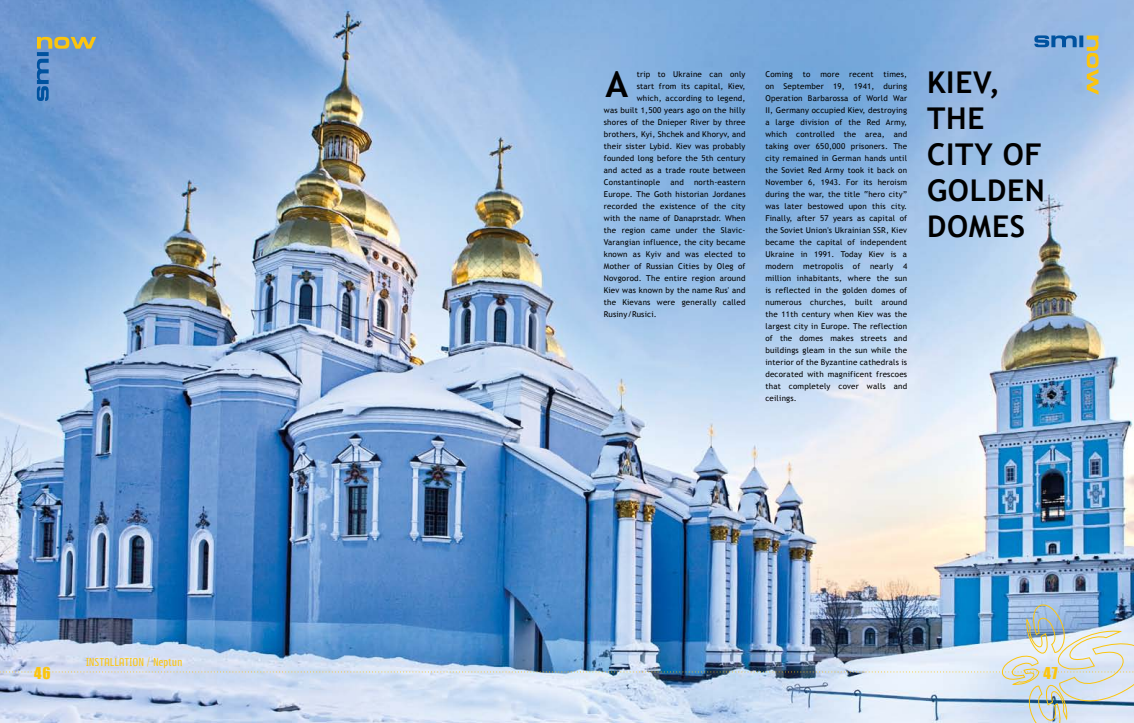
<style>
.page{position:relative;width:1134px;height:723px;background:#fff}
.page>*{position:absolute;margin:0;border:0;box-sizing:border-box;transform-origin:0 0}
.t1{font:700 36px "Trebuchet MS";color:#000}
.t2{font:700 30px/36px "Trebuchet MS";letter-spacing:.025em;color:#000}
.t3{font:15px "Impact";color:#fbc50e}
.t4{font:9px "Subpear";letter-spacing:.065em;color:#fbc50e}
.t5{font:8px/12px "Trebuchet MS";letter-spacing:.025em;color:#000;text-align:justify}
</style>
<div class="page">
<img style="left:0;top:0;width:1134px;height:601px">
<img style="left:0;top:601px;width:1134px;height:122px">
<svg style="left:1034px;top:35px;width:64px;height:60px;background:#8fafc8"></svg>
<svg style="left:37px;top:37px;width:59px;height:64px;background:#7598b9"></svg>
<p class="t5" style="left:637px;top:68px;width:110px">trip to Ukraine can only</p>
<p class="t5" style="left:637px;top:80px;width:110px">start from its capital, Kiev,</p>
<p class="t5" style="left:637px;top:92px;width:110px">which, according to legend,</p>
<p class="t5" style="left:604px;top:104px;width:143px">was built 1,500 years ago on the hilly</p>
<p class="t5" style="left:604px;top:116px;width:143px">shores of the Dnieper River by three</p>
<p class="t5" style="left:604px;top:128px;width:143px">brothers, Kyi, Shchek and Khoryv, and</p>
<p class="t5" style="left:604px;top:140px;width:143px">their sister Lybid. Kiev was probably</p>
<p class="t5" style="left:604px;top:152px;width:143px">founded long before the 5th century</p>
<p class="t5" style="left:604px;top:164px;width:143px">and acted as a trade route between</p>
<p class="t5" style="left:604px;top:176px;width:58px">Constantinople</p>
<p class="t5" style="left:670px;top:176px;width:15px">and</p>
<h1 class="t1" style="left:606px;top:62px;width:24px">A</h1>
<p class="t5" style="left:604px;top:176px;width:143px;text-indent:90px">north-eastern Europe. The Goth historian Jordanes recorded the existence of the city with the name of Danaprstadr. When the region came under the Slavic-Varangian influence, the city became known as Kyiv and was elected to Mother of Russian Cities by Oleg of Novgorod. The entire region around Kiev was known by the name Rus' and the Kievans were generally called Rusiny/Rusici.</p>
<p class="t5" style="left:765px;top:68px;width:143px">Coming to more recent times, on September 19, 1941, during Operation Barbarossa of World War II, Germany occupied Kiev, destroying a large division of the Red Army, which controlled the area, and taking over 650,000 prisoners. The city remained in German hands until the Soviet Red Army took it back on November 6, 1943. For its heroism during the war, the title “hero city” was later bestowed upon this city.<br>Finally, after 57 years as capital of the Soviet Union's Ukrainian SSR, Kiev became the capital of independent Ukraine in 1991. Today Kiev is a modern metropolis of nearly 4 million inhabitants, where the sun is reflected in the golden domes of numerous churches, built around the 11th century when Kiev was the largest city in Europe. The reflection of the domes makes streets and buildings gleam in the sun while the interior of the Byzantine cathedrals is decorated with magnificent frescoes that completely cover walls and ceilings.</p>
<h2 class="t2" style="left:927px;top:64px;width:117px">KIEV,<br>THE<br>CITY OF<br>GOLDEN<br>DOMES</h2>
<p class="t4" style="left:86px;top:656px;width:97px">INSTALLATION / Neptun</p>
<h3 class="t3" style="left:34px;top:663px;width:18px">46</h3>
<h3 class="t3" style="left:1043px;top:663px;width:16px">47</h3>
</div>
